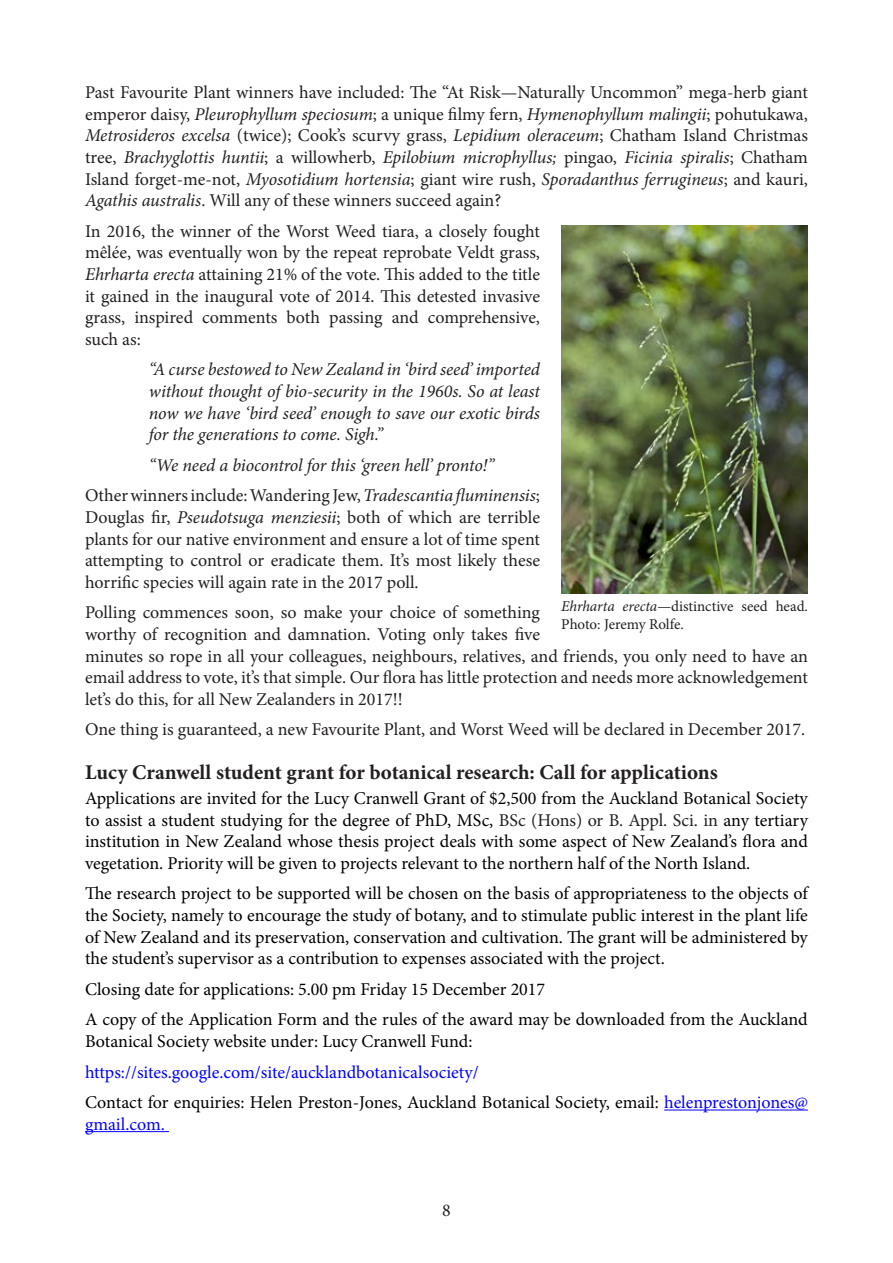
<style>
.page{position:relative;width:893px;height:1263px;background:#fff}
.page>*{position:absolute;margin:0;border:0;box-sizing:border-box;transform-origin:0 0}
.Heading_1_Newsletter{font:700 21px "Minion Pro";color:#231f20}
.Normal_Newsletter_bo{font:18px/21.6px "Minion Pro";color:#231f20;text-align:justify}
.Normal_Newsletter_bo-2{font:18px/21.6px "Minion Pro";color:#000;text-align:justify}
.Quotation{font:italic 18px/21.6px "Minion Pro";letter-spacing:-.01em;color:#231f20;text-align:justify}
.Normal_Newsletter_bo-3{font:18px "Minion Pro";color:#00f}
.t1{font:15px/18px "Minion Pro";letter-spacing:-.005em;color:#231f20}
.s1{font-style:italic}
.s2{color:#231f20}
.s3{color:#0600ff}
.s4{color:#00f}
</style>
<div class="page">
<hr style="left:664px;top:1109px;width:144px;height:1px;background:#00f">
<hr style="left:85px;top:1131px;width:84px;height:1px;background:#00f">
<img style="left:561px;top:225px;width:246px;height:368px">
<p class="Normal_Newsletter_bo" style="left:85px;top:82px;width:724px">Past Favourite Plant winners have included: The “At Risk—Naturally Uncommon” mega-herb giant emperor daisy, <span class="s1">Pleurophyllum speciosum</span>; a unique filmy fern, <span class="s1">Hymenophyllum malingii</span>; pohutukawa, <span class="s1">Metrosideros excelsa</span> (twice); Cook’s scurvy grass, <span class="s1">Lepidium oleraceum</span>; Chatham Island Christmas tree, <span class="s1">Brachyglottis huntii</span>; a willowherb, <span class="s1">Epilobium microphyllus;</span> pingao, <span class="s1">Ficinia spiralis</span>; Chatham Island forget-me-not, <span class="s1">Myosotidium hortensia</span>; giant wire rush, <span class="s1">Sporadanthus ferrugineus</span>; and kauri, <span class="s1">Agathis australis</span>. Will any of these winners succeed again?</p>
<p class="Normal_Newsletter_bo" style="left:85px;top:220px;width:457px">In 2016, the winner of the Worst Weed tiara, a closely fought mêlée, was eventually won by the repeat reprobate Veldt grass, <span class="s1">Ehrharta erecta</span> attaining 21% of the vote. This added to the title it gained in the inaugural vote of 2014. This detested invasive grass, inspired comments both passing and comprehensive, such as:</p>
<p class="Quotation" style="left:149px;top:359px;width:393px">“A curse bestowed to New Zealand in ‘bird seed’ imported without thought of bio-security in the 1960s. So at least now we have ‘bird seed’ enough to save our exotic birds for the generations to come. Sigh.”</p>
<p class="Quotation" style="left:149px;top:454px;width:347px">“We need a biocontrol for this ‘green hell’ pronto!”</p>
<p class="Normal_Newsletter_bo" style="left:85px;top:485px;width:457px">Other winners include: Wandering Jew, <span class="s1">Tradescantia fluminensis</span>; Douglas fir, <span class="s1">Pseudotsuga menziesii</span>; both of which are terrible plants for our native environment and ensure a lot of time spent attempting to control or eradicate them. It’s most likely these horrific species will again rate in the 2017 poll.</p>
<p class="Normal_Newsletter_bo" style="left:85px;top:602px;width:724px;text-align:left">Polling commences soon, so make your choice of something<br>worthy of recognition and damnation. Voting only takes five<br>minutes so rope in all your colleagues, neighbours, relatives, and friends, you only need to have an email address to vote, it’s that simple. Our flora has little protection and needs more acknowledgement let’s do this, for all New Zealanders in 2017!!</p>
<p class="Normal_Newsletter_bo" style="left:85px;top:719px;width:722px">One thing is guaranteed, a new Favourite Plant, and Worst Weed will be declared in December 2017.</p>
<p class="Heading_1_Newsletter" style="left:85px;top:758px;width:634px">Lucy Cranwell student grant for botanical research: Call for applications</p>
<p class="Normal_Newsletter_bo-2" style="left:85px;top:787px;width:724px">Applications are invited for the Lucy Cranwell Grant of $2,500 from the Auckland Botanical Society to assist a student studying for the degree of PhD, MSc, <span class="s2">BSc (Hons) or B. Appl. Sci. in</span> any tertiary institution in New Zealand whose thesis project deals with some aspect of New Zealand’s flora and vegetation. Priority will be given to projects relevant to the northern half of the North Island.</p>
<p class="Normal_Newsletter_bo-2" style="left:85px;top:883px;width:724px">The research project to be supported will be chosen on the basis of appropriateness to the objects of the Society, namely to encourage the study of botany, and to stimulate public interest in the plant life of New Zealand and its preservation, conservation and cultivation. The grant will be administered by the student’s supervisor as a contribution to expenses associated with the project.</p>
<p class="Normal_Newsletter_bo-2" style="left:85px;top:978px;width:462px">Closing date for applications: 5.00 pm Friday 15 December 2017</p>
<p class="Normal_Newsletter_bo-2" style="left:85px;top:1009px;width:724px">A copy of the Application Form and the rules of the award may be downloaded from the Auckland<br>Botanical Society website under: Lucy Cranwell Fund:</p>
<p class="Normal_Newsletter_bo-3" style="left:85px;top:1060px;width:395px">https://sites.google.com/site/aucklandbotanicalsociety/</p>
<p class="Normal_Newsletter_bo-2" style="left:85px;top:1092px;width:724px">Contact for enquiries: Helen Preston-Jones, Auckland Botanical Society, email: <span class="s3">helenprestonjones@ gmail.com</span><span class="s4">.</span></p>
<p class="t1" style="left:561px;top:597px;width:248px"><span class="s1">Ehrharta erecta</span>—distinctive seed head.<br>Photo: Jeremy Rolfe.</p>
<p class="Normal_Newsletter_bo" style="left:442px;top:1199px;width:10px">8</p>
</div>
